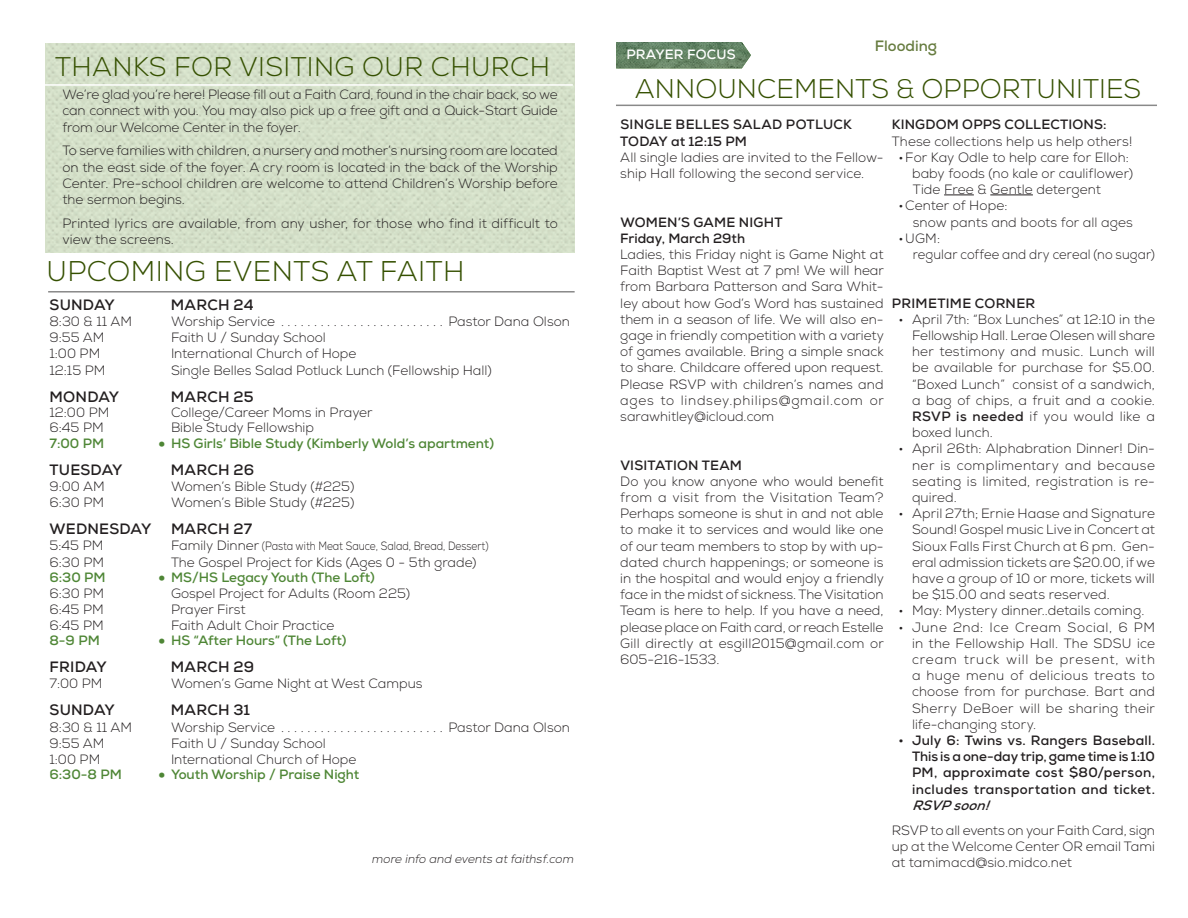
<style>
.page{position:relative;width:1188px;height:918px;background:#fff}
.page>*{position:absolute;margin:0;border:0;box-sizing:border-box;transform-origin:0 0}
.t1{font:300 28.5px "Nexa";letter-spacing:.015em;color:#355000}
.t2{font:300 27px "Nexa";letter-spacing:.005em;color:#355000}
.t3{font:700 15px "Nexa";letter-spacing:.015em;color:#231f20}
.t4{font:700 15px "Nexa";color:#677c40}
.t5{font:300 13.5px/16.2px "Nexa";color:#231f20;text-align:justify}
.t6{font:700 13.5px/16.2px "Nexa";letter-spacing:.015em;color:#231f20;text-align:justify}
.t7{font:700 13.5px "Nexa";color:#4e8635}
.t8{font:300 13.5px "Nexa";color:#231f20;scale:.95 1}
.t9{font:700 13.5px "Nexa";letter-spacing:.015em;color:#fff}
.t10{font:300 12px "Nexa";color:#231f20;scale:.84 1}
.t11{font:italic 300 12px "Nexa";color:#231f20}
.s1{font-size:22.5px}
.s2{font-size:13.5px}
.s3{font-weight:700}
.s4{font-style:italic}
</style>
<div class="page">
<hr style="left:944px;top:195px;width:30px;height:1px;background:#231f20">
<hr style="left:990px;top:195px;width:43px;height:1px;background:#231f20">
<img style="left:616px;top:42px;width:135px;height:26px">
<hr style="left:616px;top:105px;width:541px;height:1px;background:#898989">
<img style="left:46px;top:44px;width:529px;height:209px">
<hr style="left:48px;top:291px;width:527px;height:2px;background:#898989">
<hr style="left:44px;top:84px;width:529px;height:2px;background:#fff">
<p class="t2" style="left:55px;top:51px;width:496px">THANKS FOR VISITING OUR CHURCH</p>
<p class="t5" style="left:63px;top:87px;width:497px">We’re glad you’re here! Please fill out a Faith Card, found in the chair back, so we can connect with you. You may also pick up a free gift and a Quick-Start Guide from our Welcome Center in the foyer.</p>
<p class="t5" style="left:63px;top:143px;width:497px">To serve families with children, a nursery and mother’s nursing room are located on the east side of the foyer. A cry room is located in the back of the Worship Center. Pre-school children are welcome to attend Children’s Worship before the sermon begins.</p>
<p class="t5" style="left:63px;top:215px;width:497px">Printed lyrics are available, from any usher, for those who find it difficult to view the screens.</p>
<p class="t1" style="left:47px;top:254px;width:419px">UPCOMING EVENTS AT FAITH</p>
<p class="t3" style="left:50px;top:295px;width:67px">SUNDAY</p>
<p class="t3" style="left:171px;top:295px;width:84px">MARCH 24</p>
<p class="t5" style="left:50px;top:314px;width:84px">8:30 &amp; 11 AM</p>
<p class="t5" style="left:171px;top:314px;width:111px">Worship Service ..........................</p>
<p class="t5" style="left:448px;top:314px;width:123px">Pastor Dana Olson</p>
<p class="t5" style="left:50px;top:330px;width:56px">9:55 AM</p>
<p class="t5" style="left:171px;top:330px;width:157px">Faith U / Sunday School</p>
<p class="t5" style="left:50px;top:346px;width:52px">1:00 PM</p>
<p class="t5" style="left:171px;top:346px;width:187px">International Church of Hope</p>
<p class="t5" style="left:50px;top:362px;width:58px">12:15 PM</p>
<p class="t5" style="left:171px;top:362px;width:322px">Single Belles Salad Potluck Lunch (Fellowship Hall)</p>
<p class="t3" style="left:50px;top:387px;width:71px">MONDAY</p>
<p class="t3" style="left:171px;top:387px;width:84px">MARCH 25</p>
<p class="t5" style="left:50px;top:404px;width:61px">12:00 PM</p>
<p class="t5" style="left:171px;top:404px;width:203px">College/Career Moms in Prayer</p>
<p class="t5" style="left:50px;top:419px;width:56px">6:45 PM</p>
<p class="t5" style="left:171px;top:419px;width:145px">Bible Study Fellowship</p>
<p class="t7" style="left:50px;top:434px;width:56px">7:00 PM</p>
<p class="t7" style="left:158px;top:434px;width:338px"><span class="s1">•</span> HS Girls’ Bible Study (Kimberly Wold’s apartment)</p>
<p class="t3" style="left:50px;top:460px;width:74px">TUESDAY</p>
<p class="t3" style="left:171px;top:460px;width:85px">MARCH 26</p>
<p class="t5" style="left:50px;top:479px;width:57px">9:00 AM</p>
<p class="t5" style="left:171px;top:479px;width:185px">Women’s Bible Study (#225)</p>
<p class="t5" style="left:50px;top:495px;width:56px">6:30 PM</p>
<p class="t5" style="left:171px;top:495px;width:185px">Women’s Bible Study (#225)</p>
<p class="t3" style="left:50px;top:519px;width:103px">WEDNESDAY</p>
<p class="t3" style="left:171px;top:519px;width:83px">MARCH 27</p>
<p class="t5" style="left:50px;top:538px;width:55px">5:45 PM</p>
<p class="t10" style="left:171px;top:539px;width:380px"><span class="s2">Family Dinner</span> (Pasta with Meat Sauce, Salad, Bread, Dessert)</p>
<p class="t5" style="left:50px;top:554px;width:56px">6:30 PM</p>
<p class="t5" style="left:171px;top:554px;width:307px">The Gospel Project for Kids (Ages 0 - 5th grade)</p>
<p class="t7" style="left:50px;top:568px;width:58px">6:30 PM</p>
<p class="t7" style="left:158px;top:568px;width:219px"><span class="s1">•</span> MS/HS Legacy Youth (The Loft)</p>
<p class="t5" style="left:50px;top:585px;width:56px">6:30 PM</p>
<p class="t5" style="left:171px;top:585px;width:241px">Gospel Project for Adults (Room 225)</p>
<p class="t5" style="left:50px;top:602px;width:56px">6:45 PM</p>
<p class="t5" style="left:171px;top:602px;width:76px">Prayer First</p>
<p class="t5" style="left:50px;top:618px;width:56px">6:45 PM</p>
<p class="t5" style="left:171px;top:618px;width:165px">Faith Adult Choir Practice</p>
<p class="t7" style="left:50px;top:632px;width:52px">8-9 PM</p>
<p class="t7" style="left:158px;top:632px;width:190px"><span class="s1">•</span> HS “After Hours” (The Loft)</p>
<p class="t3" style="left:50px;top:657px;width:59px">FRIDAY</p>
<p class="t3" style="left:171px;top:657px;width:85px">MARCH 29</p>
<p class="t5" style="left:50px;top:676px;width:54px">7:00 PM</p>
<p class="t5" style="left:171px;top:676px;width:253px">Women’s Game Night at West Campus</p>
<p class="t3" style="left:50px;top:701px;width:67px">SUNDAY</p>
<p class="t3" style="left:171px;top:701px;width:81px">MARCH 31</p>
<p class="t5" style="left:50px;top:719px;width:84px">8:30 &amp; 11 AM</p>
<p class="t5" style="left:171px;top:719px;width:111px">Worship Service ..........................</p>
<p class="t5" style="left:448px;top:719px;width:123px">Pastor Dana Olson</p>
<p class="t5" style="left:50px;top:735px;width:56px">9:55 AM</p>
<p class="t5" style="left:171px;top:735px;width:157px">Faith U / Sunday School</p>
<p class="t5" style="left:50px;top:752px;width:52px">1:00 PM</p>
<p class="t5" style="left:171px;top:752px;width:187px">International Church of Hope</p>
<p class="t7" style="left:50px;top:766px;width:74px">6:30-8 PM</p>
<p class="t7" style="left:158px;top:766px;width:203px"><span class="s1">•</span> Youth Worship / Praise Night</p>
<p class="t11" style="left:372px;top:852px;width:206px">more info and events atfaithsf.com</p>
<p class="t9" style="left:626px;top:46px;width:111px">PRAYER FOCUS</p>
<p class="t4" style="left:875px;top:36px;width:64px">Flooding</p>
<p class="t2" style="left:635px;top:73px;width:508px">ANNOUNCEMENTS &amp; OPPORTUNITIES</p>
<p class="t6" style="left:892px;top:117px;width:216px">KINGDOM OPPS COLLECTIONS:</p>
<p class="t5" style="left:892px;top:133px;width:242px">These collections help us help others!</p>
<p class="t5" style="left:898px;top:149px;width:232px">•For Kay Odle to help care for Elloh:</p>
<p class="t5" style="left:912px;top:166px;width:223px">baby foods (no kale or cauliflower)</p>
<p class="t5" style="left:913px;top:182px;width:190px">Tide Free &amp; Gentle detergent</p>
<p class="t5" style="left:898px;top:198px;width:111px">•Center of Hope:</p>
<p class="t5" style="left:913px;top:214px;width:222px">snow pants and boots for all ages</p>
<p class="t5" style="left:898px;top:230px;width:43px">•UGM:</p>
<p class="t8" style="left:913px;top:246px;width:256px">regular coffee and dry cereal (no sugar)</p>
<p class="t6" style="left:892px;top:295px;width:145px">PRIMETIME CORNER</p>
<p class="t5" style="left:912px;top:311px;width:245px;text-indent:-14px">• April 7th: “Box Lunches” at 12:10 in the Fellowship Hall. Lerae Olesen will share her testimony and music. Lunch will be available for purchase for $5.00. “Boxed Lunch” consist of a sandwich, a bag of chips, a fruit and a cookie.<br><span class="s3">RSVP is needed</span> if you would like a boxed lunch.</p>
<p class="t5" style="left:912px;top:441px;width:245px;text-indent:-14px">• April 26th: Alphabration Dinner! Din&shy;ner is complimentary and because seating is limited, registration is re&shy;quired.</p>
<p class="t5" style="left:912px;top:506px;width:245px;text-indent:-14px">• April 27th; Ernie Haase and Signature Sound! Gospel music Live in Concert at Sioux Falls First Church at 6 pm. Gen&shy;eral admission tickets are $20.00, if we have a group of 10 or more, tickets will be $15.00 and seats reserved.</p>
<p class="t5" style="left:898px;top:603px;width:247px">• May: Mystery dinner..details coming.</p>
<p class="t5" style="left:912px;top:619px;width:245px;text-indent:-14px">• June 2nd: Ice Cream Social, 6 PM in the Fellowship Hall. The SDSU ice cream truck will be present, with a huge menu of delicious treats to choose from for purchase. Bart and Sherry DeBoer will be sharing their life-changing story.</p>
<p class="t6" style="left:912px;top:732px;width:245px;text-indent:-14px">• July 6: Twins vs. Rangers Baseball.<br>This is a one-day trip, game time is 1:10<br>PM, approximate cost $80/person, includes transportation and ticket.<br><span class="s4">RSVPsoon!</span></p>
<p class="t5" style="left:892px;top:823px;width:265px">RSVP to all events on your Faith Card, sign up at the Welcome Center OR email Tami at tamimacd@sio.midco.net</p>
<p class="t6" style="left:620px;top:117px;width:233px">SINGLE BELLES SALAD POTLUCK</p>
<p class="t6" style="left:620px;top:133px;width:128px">TODAY at 12:15 PM</p>
<p class="t5" style="left:620px;top:149px;width:265px">All single ladies are invited to the Fellow&shy;ship Hall following the second service.</p>
<p class="t6" style="left:620px;top:214px;width:164px">WOMEN’S GAME NIGHT</p>
<p class="t6" style="left:620px;top:230px;width:126px">Friday, March 29th</p>
<p class="t5" style="left:620px;top:247px;width:265px">Ladies, this Friday night is Game Night at Faith Baptist West at 7 pm! We will hear from Barbara Patterson and Sara Whit&shy;ley about how God’s Word has sustained them in a season of life. We will also en&shy;gage in friendly competition with a variety of games available. Bring a simple snack to share. Childcare offered upon request.<br>Please RSVP with children’s names and ages to lindsey.philips@gmail.com or sarawhitley@icloud.com</p>
<p class="t6" style="left:620px;top:457px;width:123px">VISITATION TEAM</p>
<p class="t5" style="left:620px;top:473px;width:265px">Do you know anyone who would benefit from a visit from the Visitation Team?<br>Perhaps someone is shut in and not able to make it to services and would like one of our team members to stop by with up&shy;dated church happenings; or someone is in the hospital and would enjoy a friendly face in the midst of sickness. The Visitation Team is here to help. If you have a need, please place on Faith card, or reach Estelle Gill directly at esgill2015@gmail.com or 605-216-1533.</p>
</div>
